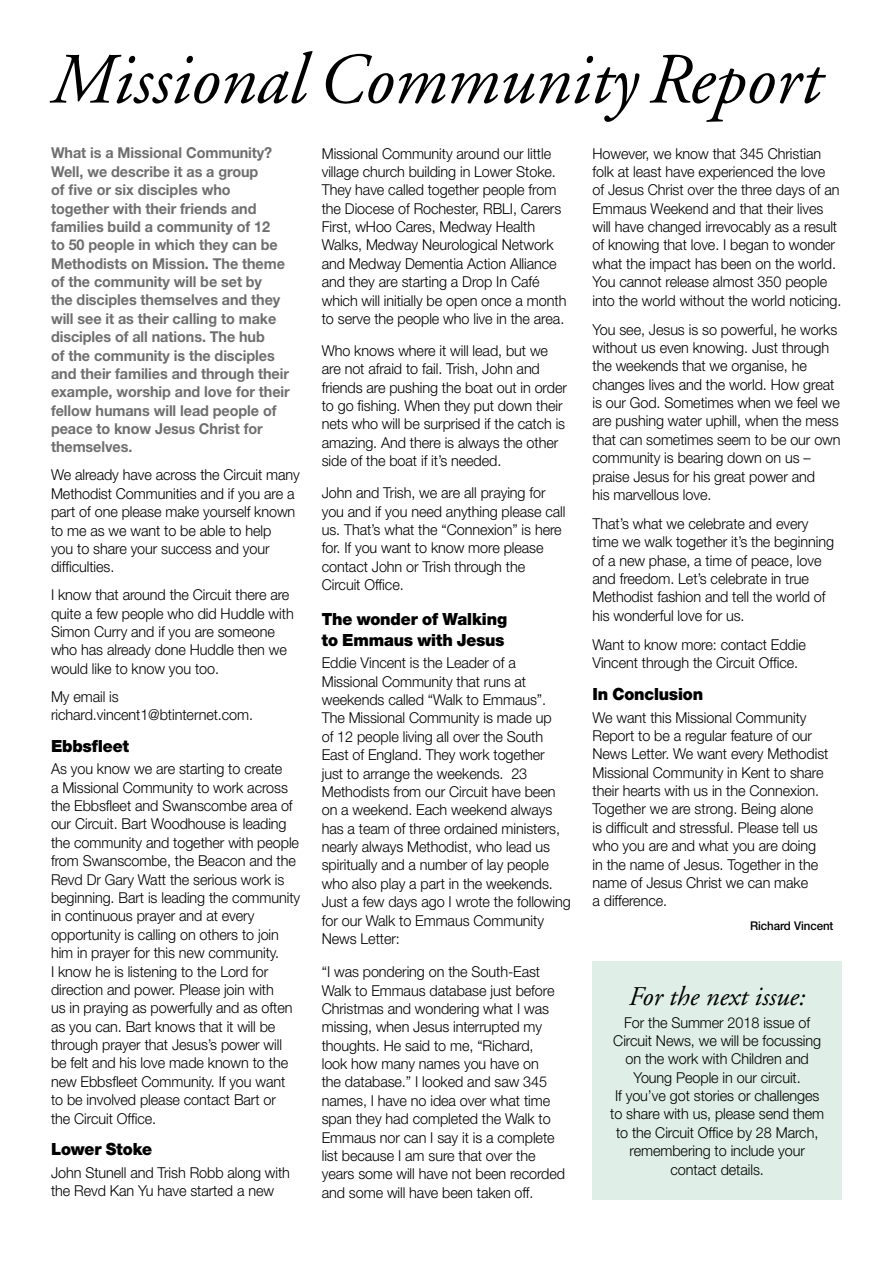
<style>
.page{position:relative;width:893px;height:1263px;background:#fff}
.page>*{position:absolute;margin:0;border:0;box-sizing:border-box;transform-origin:0 0}
.t1{font:italic 72px "Adobe Garamond";color:#000}
.t2{font:italic 27px "Adobe Garamond";color:#000}
.t3{font:900 18px/21px "Nimbus Sans Novus T";letter-spacing:-.005em;color:#000;scale:.96 1}
.t4{font:300 15px/18.3px "Helvetica Neue";letter-spacing:-.005em;color:#000;scale:.96 1}
.t5{font:700 15px/18.5px "Helvetica Neue";letter-spacing:-.005em;color:#706f6f;scale:.96 1}
.t6{font:500 12px "Helvetica Neue";letter-spacing:-.005em;color:#000;scale:.96 1}
</style>
<div class="page">
<div style="left:592px;top:961px;width:250px;height:238px;background:#dfefe8"></div>
<h1 class="t1" style="left:51px;top:41px;width:771px">Missional Community Report</h1>
<p class="t5" style="left:51px;top:144px;width:250px">What is a Missional Community?<br>Well, we describe it as a group<br>of five or six disciples who together with their friends and families build a community of 12<br>to 50 people in which they can be<br>Methodists on Mission. The theme of the community will be set by<br>the disciples themselves and they will see it as their calling to make disciples of all nations. The hub<br>of the community is the disciples and their families and through their example, worship and love for their fellow humans will lead people of peace to know Jesus Christ for themselves.</p>
<p class="t4" style="left:51px;top:466px;width:261px">We already have across the Circuit many<br>Methodist Communities and if you are a part of one please make yourself known to me as we want to be able to help<br>you to share your success and your difficulties.</p>
<p class="t4" style="left:51px;top:585px;width:254px">I know that around the Circuit there are quite a few people who did Huddle with Simon Curry and if you are someone who has already done Huddle then we would like to know you too.</p>
<p class="t4" style="left:51px;top:687px;width:212px">My email is richard.vincent1@btinternet.com.</p>
<p class="t3" style="left:51px;top:735px;width:83px">Ebbsfleet</p>
<p class="t4" style="left:51px;top:759px;width:261px">As you know we are starting to create<br>a Missional Community to work across the Ebbsfleet and Swanscombe area of our Circuit. Bart Woodhouse is leading the community and together with people from Swanscombe, the Beacon and the Revd Dr Gary Watt the serious work is beginning. Bart is leading the community in continuous prayer and at every opportunity is calling on others to join him in prayer for this new community.<br>I know he is listening to the Lord for direction and power. Please join with<br>us in praying as powerfully and as often as you can. Bart knows that it will be through prayer that Jesus’s power will be felt and his love made known to the new Ebbsfleet Community. If you want to be involved please contact Bart or<br>the Circuit Office.</p>
<p class="t3" style="left:51px;top:1138px;width:107px">Lower Stoke</p>
<p class="t4" style="left:51px;top:1163px;width:250px">John Stunell and Trish Robb along with the Revd Kan Yu have started a new</p>
<p class="t4" style="left:322px;top:144px;width:256px">Missional Community around our little village church building in Lower Stoke.<br>They have called together people from the Diocese of Rochester, RBLI, Carers First, wHoo Cares, Medway Health Walks, Medway Neurological Network and Medway Dementia Action Alliance and they are starting a Drop In Café which will initially be open once a month to serve the people who live in the area.</p>
<p class="t4" style="left:322px;top:341px;width:257px">Who knows where it will lead, but we are not afraid to fail. Trish, John and friends are pushing the boat out in order to go fishing. When they put down their nets who will be surprised if the catch is amazing. And there is always the other side of the boat if it’s needed.</p>
<p class="t4" style="left:322px;top:483px;width:255px">John and Trish, we are all praying for you and if you need anything please call us. That’s what the “Connexion” is here for. If you want to know more please contact John or Trish through the Circuit Office.</p>
<p class="t3" style="left:322px;top:608px;width:195px">The wonder of Walking to Emmaus with Jesus</p>
<p class="t4" style="left:322px;top:653px;width:261px">Eddie Vincent is the Leader of a Missional Community that runs at weekends called “Walk to Emmaus”.<br>The Missional Community is made up<br>of 12 people living all over the South East of England. They work together<br>just to arrange the weekends. 23<br>Methodists from our Circuit have been on a weekend. Each weekend always has a team of three ordained ministers, nearly always Methodist, who lead us spiritually and a number of lay people who also play a part in the weekends.<br>Just a few days ago I wrote the following for our Walk to Emmaus Community News Letter:</p>
<p class="t4" style="left:322px;top:962px;width:255px">“I was pondering on the South-East Walk to Emmaus database just before Christmas and wondering what I was missing, when Jesus interrupted my thoughts. He said to me, “Richard,<br>look how many names you have on<br>the database.” I looked and saw 345 names, I have no idea over what time span they had completed the Walk to Emmaus nor can I say it is a complete list because I am sure that over the years some will have not been recorded and some will have been taken off.</p>
<p class="t4" style="left:592px;top:144px;width:261px">However, we know that 345 Christian folk at least have experienced the love<br>of Jesus Christ over the three days of an Emmaus Weekend and that their lives will have changed irrevocably as a result of knowing that love. I began to wonder what the impact has been on the world.<br>You cannot release almost 350 people into the world without the world noticing.</p>
<p class="t4" style="left:592px;top:320px;width:260px">You see, Jesus is so powerful, he works without us even knowing. Just through the weekends that we organise, he changes lives and the world. How great is our God. Sometimes when we feel we are pushing water uphill, when the mess that can sometimes seem to be our own community is bearing down on us – praise Jesus for his great power and<br>his marvellous love.</p>
<p class="t4" style="left:592px;top:514px;width:253px">That’s what we celebrate and every time we walk together it’s the beginning of a new phase, a time of peace, love and freedom. Let’s celebrate in true Methodist fashion and tell the world of his wonderful love for us.</p>
<p class="t4" style="left:592px;top:635px;width:224px">Want to know more: contact Eddie<br>Vincent through the Circuit Office.</p>
<p class="t3" style="left:592px;top:683px;width:117px">In Conclusion</p>
<p class="t4" style="left:592px;top:708px;width:247px">We want this Missional Community Report to be a regular feature of our News Letter. We want every Methodist Missional Community in Kent to share their hearts with us in the Connexion.<br>Together we are strong. Being alone<br>is difficult and stressful. Please tell us who you are and what you are doing in the name of Jesus. Together in the name of Jesus Christ we can make<br>a difference.</p>
<p class="t6" style="left:750px;top:919px;width:88px">Richard Vincent</p>
<h2 class="t2" style="left:629px;top:982px;width:178px">For the next issue:</h2>
<p class="t4" style="left:610px;top:1013px;width:224px;text-align:center">For the Summer 2018 issue of<br>Circuit News, we will be focussing on the work with Children and<br>Young People in our circuit.<br>If you’ve got stories or challenges to share with us, please send them to the Circuit Office by 28 March, remembering to include your contact details.</p>
</div>
